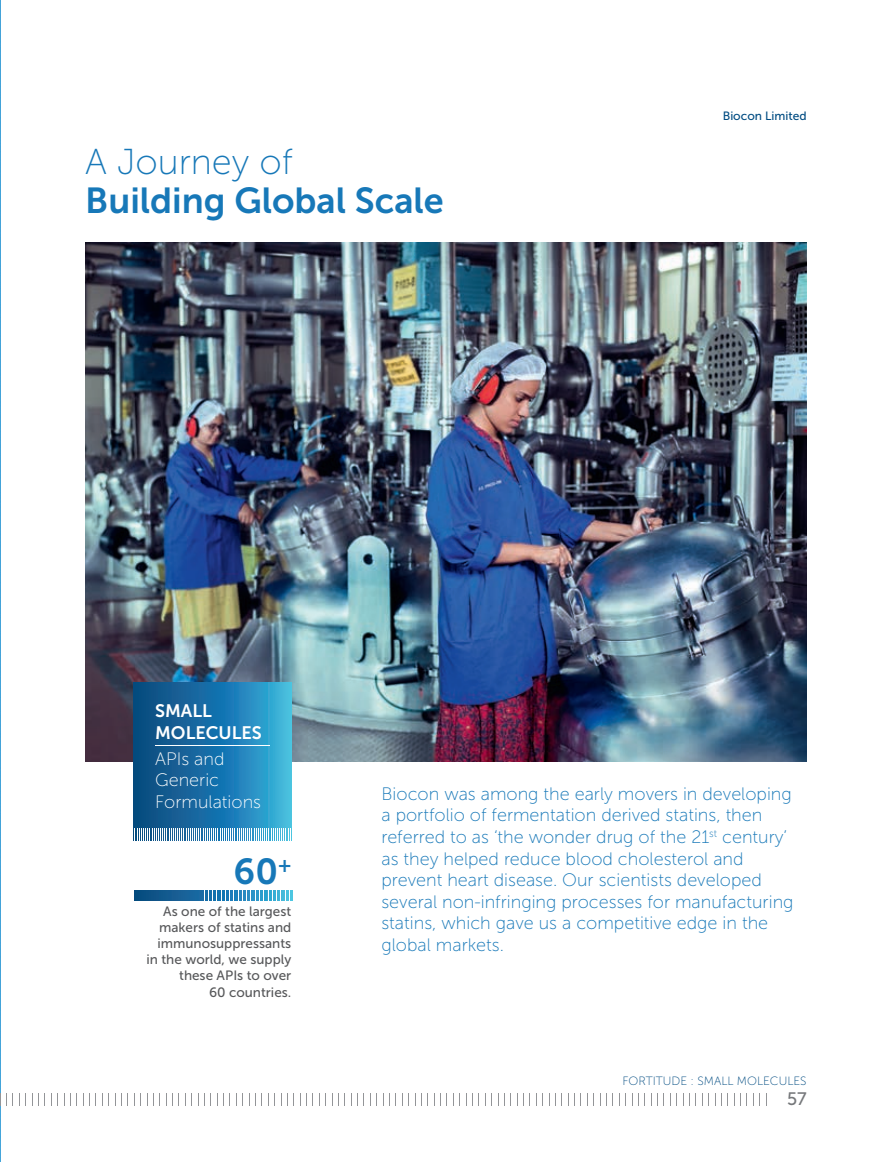
<style>
.page{position:relative;width:892px;height:1162px;background:#fff}
.page>*{position:absolute;margin:0;border:0;box-sizing:border-box;transform-origin:0 0}
.t1{font:36px "Museo Sans 700";color:#1778b8}
.t2{font:36px "Museo Sans 100";color:#1778b8}
.t3{font:18px/21.6px "Museo Sans 100";color:#1778b8}
.t4{font:18px/21.6px "Museo Sans 100";color:#fff}
.t5{font:18px/21.6px "Museo Sans 700";color:#fff}
.t6{font:18px "Museo Sans 500";color:#76787b}
.t7{font:13.5px/16.2px "Museo Sans 500";color:#57585a;text-align:right}
.t8{font:12px "Museo Sans 100";color:#004c82}
.t9{font:12px "Museo Sans 500";color:#004c82}
</style>
<div class="page">
<img style="left:0;top:0;width:1px;height:1161px">
<img style="left:85px;top:243px;width:721px;height:518px">
<svg style="left:134px;top:683px;width:157px;height:145px;background:#1d77ab"></svg>
<hr style="left:155px;top:745px;width:115px;height:1px;background:#fff">
<svg style="left:135px;top:828px;width:155px;height:12px"></svg>
<svg style="left:134px;top:890px;width:158px;height:10px"></svg>
<svg style="left:204px;top:890px;width:86px;height:10px"></svg>
<svg style="left:0;top:1092px;width:7px;height:13px"></svg>
<svg style="left:19px;top:1093px;width:7px;height:12px"></svg>
<svg style="left:32px;top:1093px;width:13px;height:12px"></svg>
<svg style="left:51px;top:1093px;width:7px;height:12px"></svg>
<svg style="left:64px;top:1093px;width:13px;height:12px"></svg>
<svg style="left:83px;top:1093px;width:7px;height:12px"></svg>
<svg style="left:102px;top:1093px;width:7px;height:12px"></svg>
<svg style="left:115px;top:1093px;width:13px;height:12px"></svg>
<svg style="left:134px;top:1093px;width:7px;height:12px"></svg>
<svg style="left:147px;top:1093px;width:13px;height:12px"></svg>
<svg style="left:166px;top:1093px;width:13px;height:12px"></svg>
<svg style="left:185px;top:1093px;width:7px;height:12px"></svg>
<svg style="left:198px;top:1093px;width:13px;height:12px"></svg>
<svg style="left:217px;top:1093px;width:13px;height:12px"></svg>
<svg style="left:236px;top:1093px;width:7px;height:12px"></svg>
<svg style="left:249px;top:1093px;width:13px;height:12px"></svg>
<svg style="left:268px;top:1093px;width:7px;height:12px"></svg>
<svg style="left:287px;top:1093px;width:7px;height:12px"></svg>
<svg style="left:300px;top:1093px;width:13px;height:12px"></svg>
<svg style="left:319px;top:1093px;width:7px;height:12px"></svg>
<svg style="left:338px;top:1093px;width:7px;height:12px"></svg>
<svg style="left:351px;top:1093px;width:13px;height:12px"></svg>
<svg style="left:370px;top:1093px;width:7px;height:12px"></svg>
<svg style="left:383px;top:1093px;width:13px;height:12px"></svg>
<svg style="left:402px;top:1093px;width:7px;height:12px"></svg>
<svg style="left:421px;top:1093px;width:7px;height:12px"></svg>
<svg style="left:434px;top:1093px;width:13px;height:12px"></svg>
<svg style="left:453px;top:1093px;width:7px;height:12px"></svg>
<svg style="left:472px;top:1093px;width:7px;height:12px"></svg>
<svg style="left:485px;top:1093px;width:7px;height:12px"></svg>
<svg style="left:504px;top:1093px;width:7px;height:12px"></svg>
<svg style="left:523px;top:1093px;width:7px;height:12px"></svg>
<svg style="left:536px;top:1093px;width:7px;height:12px"></svg>
<svg style="left:555px;top:1093px;width:7px;height:12px"></svg>
<svg style="left:574px;top:1093px;width:7px;height:12px"></svg>
<svg style="left:587px;top:1093px;width:7px;height:12px"></svg>
<svg style="left:606px;top:1093px;width:7px;height:12px"></svg>
<svg style="left:619px;top:1093px;width:7px;height:12px"></svg>
<svg style="left:638px;top:1093px;width:7px;height:12px"></svg>
<svg style="left:657px;top:1093px;width:7px;height:12px"></svg>
<svg style="left:670px;top:1093px;width:7px;height:12px"></svg>
<svg style="left:689px;top:1093px;width:7px;height:12px"></svg>
<svg style="left:708px;top:1093px;width:1px;height:12px"></svg>
<svg style="left:721px;top:1093px;width:7px;height:12px"></svg>
<svg style="left:740px;top:1093px;width:7px;height:12px"></svg>
<svg style="left:759px;top:1093px;width:1px;height:12px"></svg>
<h1 class="t2" style="left:85px;top:148px;width:209px">A Journey of</h1>
<h1 class="t1" style="left:85px;top:187px;width:360px">Building Global Scale</h1>
<p class="t9" style="left:722px;top:112px;width:85px">Biocon Limited</p>
<p class="t5" style="left:155px;top:701px;width:108px">SMALL<br>MOLECULES</p>
<p class="t4" style="left:155px;top:749px;width:107px">APIs and<br>Generic<br>Formulations</p>
<h1 class="t1" style="left:233px;top:858px;width:59px">60<sup>+</sup></h1>
<p class="t7" style="left:146px;top:904px;width:146px">As one of the largest makers of statins and immunosuppressants in the world, we supply these APIs to over<br>60 countries.</p>
<p class="t3" style="left:381px;top:784px;width:413px">Biocon was among the early movers in developing a portfolio of fermentation derived statins, then referred to as ‘the wonder drug of the 21<sup>st</sup> century’ as they helped reduce blood cholesterol and prevent heart disease. Our scientists developed several non-infringing processes for manufacturing statins, which gave us a competitive edge in the global markets.</p>
<p class="t8" style="left:622px;top:1076px;width:186px">FORTITUDE : SMALL MOLECULES</p>
<p class="t6" style="left:787px;top:1092px;width:21px">57</p>
</div>
